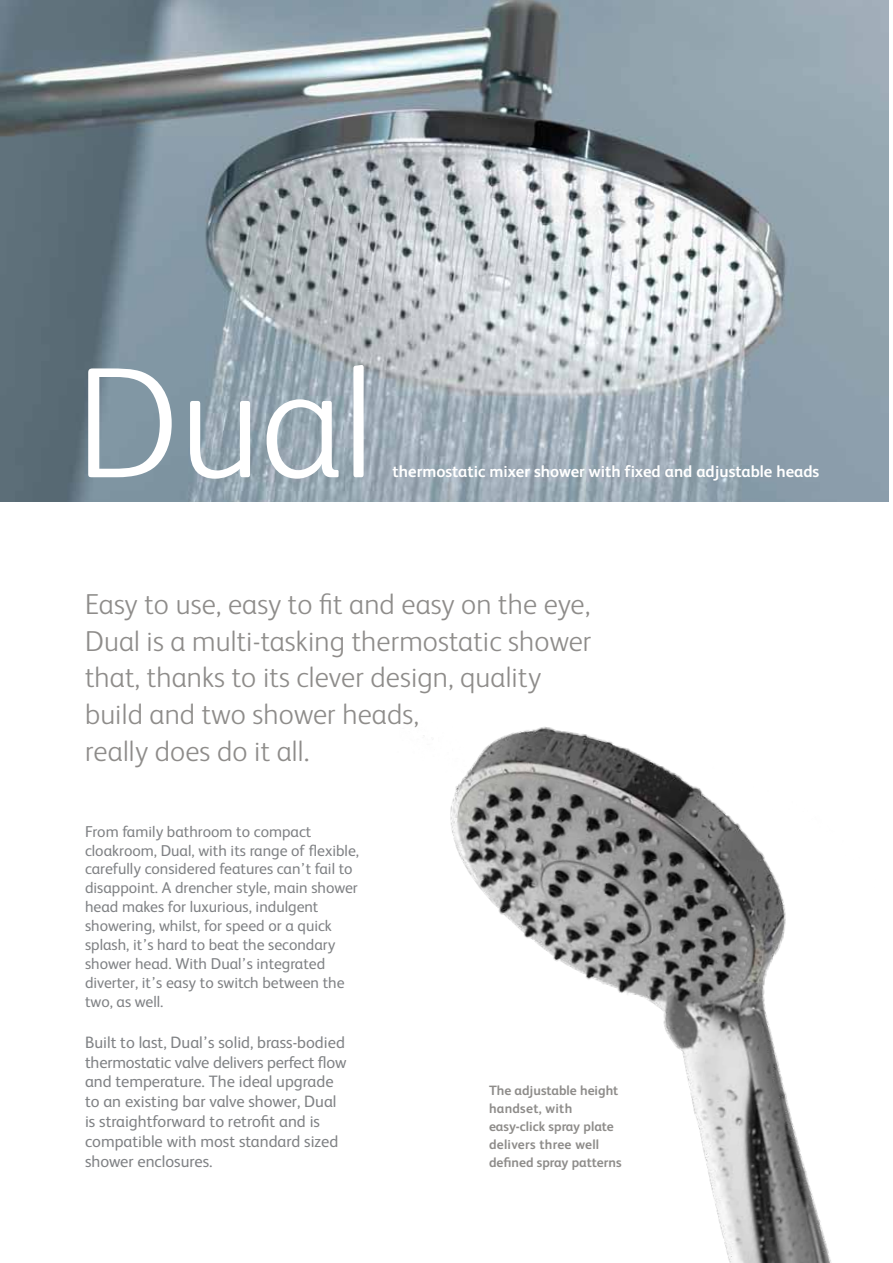
<style>
.page{position:relative;width:893px;height:1263px;background:#fff}
.page>*{position:absolute;margin:0;border:0;box-sizing:border-box;transform-origin:0 0}
.t1{font:300 158.4px "FS Albert";color:#fff}
.t2{font:300 28.95px/36.9px "FS Albert";letter-spacing:.005em;color:#8e8c8a}
.t3{font:16.5px/19.8px "FS Albert";color:#808285}
.t4{font:700 16.5px "FS Albert";color:#fff}
.t5{font:15.75px/18.9px "FS Albert";color:#808285}
.t6{font:700 13.5px/18px "FS Albert";color:#8e8c8a}
</style>
<div class="page">
<img style="left:423px;top:727px;width:409px;height:536px">
<img style="left:0;top:0;width:889px;height:502px">
<h1 class="t1" style="left:76px;top:332px;width:300px">Dual</h1>
<p class="t4" style="left:393px;top:462px;width:428px">thermostatic mixer shower with fixed and adjustable heads</p>
<h2 class="t2" style="left:85px;top:585px;width:508px">Easy to use, easy to fit and easy on the eye, Dual is a multi-tasking thermostatic shower that, thanks to its clever design, quality build and two shower heads,<br>really does do it all.</h2>
<p class="t5" style="left:85px;top:822px;width:275px">From family bathroom to compact cloakroom, Dual, with its range of flexible, carefully considered features can’t fail to disappoint. A drencher style, main shower head makes for luxurious, indulgent showering, whilst, for speed or a quick splash, it’s hard to beat the secondary shower head. With Dual’s integrated diverter, it’s easy to switch between the two, as well.</p>
<p class="t3" style="left:85px;top:1032px;width:263px">Built to last, Dual’s solid, brass-bodied thermostatic valve delivers perfect flow and temperature. The ideal upgrade to an existing bar valve shower, Dual is straightforward to retrofit and is compatible with most standard sized shower enclosures.</p>
<p class="t6" style="left:489px;top:1081px;width:134px">The adjustable height handset, with easy-click spray plate delivers three well defined spray patterns</p>
</div>
